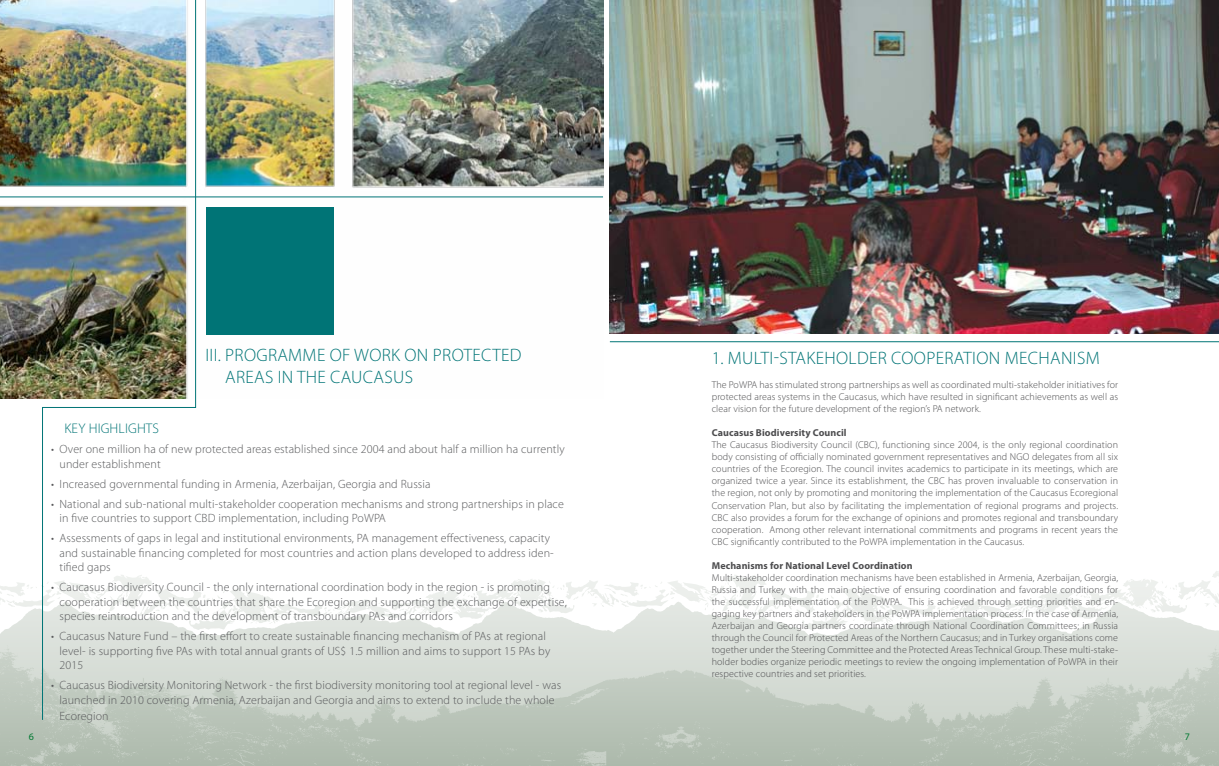
<style>
.page{position:relative;width:1219px;height:766px;background:#fff}
.page>*{position:absolute;margin:0;border:0;box-sizing:border-box;transform-origin:0 0}
.t1{font:300 18px/21.6px "Myriad Pro";letter-spacing:.02em;color:#007476}
.t2{font:300 14px "Myriad Pro";letter-spacing:.01em;color:#007476}
.t3{font:300 12px/14.4px "Myriad Pro";letter-spacing:.01em;color:#58595b}
.t4{font:300 10px/12px "Myriad Pro";letter-spacing:.01em;color:#4d4d4f;text-align:justify}
.t5{font:700 10px "Myriad Pro";letter-spacing:.01em;color:#4d4d4f}
.t6{font:10px "Myriad Pro";color:#007931}
</style>
<div class="page">
<svg style="left:0;top:630px;width:1219px;height:135px;background:#c6cfc5"></svg>
<svg style="left:0;top:571px;width:1219px;height:59px"></svg>
<img style="left:0;top:0;width:603px;height:398px">
<img style="left:610px;top:0;width:609px;height:333px">
<hr style="left:0;top:197px;width:603px;height:1px;background:#007476">
<hr style="left:610px;top:341px;width:609px;height:1px;background:#007476">
<img style="left:42px;top:0;width:154px;height:720px">
<div style="left:206px;top:207px;width:127px;height:127px;background:#007476"></div>
<h1 class="t1" style="left:225px;top:344px;width:298px;text-indent:-20px">III. PROGRAMME OF WORK ON PROTECTED<br>AREAS IN THE CAUCASUS</h1>
<h2 class="t2" style="left:65px;top:420px;width:96px">KEY HIGHLIGHTS</h2>
<p class="t3" style="left:60px;top:442px;width:507px;text-indent:-9px">• Over one million ha of new protected areas established since 2004 and about half a million ha currently under establishment</p>
<p class="t3" style="left:51px;top:476px;width:381px">• Increased governmental funding in Armenia, Azerbaijan, Georgia and Russia</p>
<p class="t3" style="left:60px;top:496px;width:506px;text-indent:-9px">• National and sub-national multi-stakeholder cooperation mechanisms and strong partnerships in place in five countries to support CBD implementation, including PoWPA</p>
<p class="t3" style="left:60px;top:531px;width:496px;text-indent:-9px">• Assessments of gaps in legal and institutional environments, PA management effectiveness, capacity and sustainable financing completed for most countries and action plans developed to address iden&shy;tified gaps</p>
<p class="t3" style="left:60px;top:580px;width:509px;text-indent:-9px">• Caucasus Biodiversity Council - the only international coordination body in the region - is promoting cooperation between the countries that share the Ecoregion and supporting the exchange of expertise, species reintroduction and the development of transboundary PAs and corridors</p>
<p class="t3" style="left:60px;top:628px;width:492px;text-indent:-9px">• Caucasus Nature Fund – the first effort to create sustainable financing mechanism of PAs at regional level- is supporting five PAs with total annual grants of US$ 1.5 million and aims to support 15 PAs by<br>2015</p>
<p class="t3" style="left:51px;top:677px;width:512px;text-align:center">• Caucasus Biodiversity Monitoring Network - the first biodiversity monitoring tool at regional level - was launched in 2010 covering Armenia, Azerbaijan and Georgia and aims to extend to include the whole</p>
<p class="t3" style="left:60px;top:708px;width:51px">Ecoregion</p>
<h1 class="t1" style="left:712px;top:347px;width:389px">1. MULTI-STAKEHOLDER COOPERATION MECHANISM</h1>
<p class="t4" style="left:712px;top:379px;width:408px">The PoWPA has stimulated strong partnerships as well as coordinated multi-stakeholder initiatives for protected areas systems in the Caucasus, which have resulted in significant achievements as well as clear vision for the future development of the region’s PA network.</p>
<p class="t5" style="left:712px;top:426px;width:136px">Caucasus Biodiversity Council</p>
<p class="t4" style="left:712px;top:439px;width:408px">The Caucasus Biodiversity Council (CBC), functioning since 2004, is the only regional coordination body consisting of officially nominated government representatives and NGO delegates from all six countries of the Ecoregion. The council invites academics to participate in its meetings, which are organized twice a year. Since its establishment, the CBC has proven invaluable to conservation in the region, not only by promoting and monitoring the implementation of the Caucasus Ecoregional Conservation Plan, but also by facilitating the implementation of regional programs and projects.<br>CBC also provides a forum for the exchange of opinions and promotes regional and transboundary cooperation. Among other relevant international commitments and programs in recent years the CBC significantly contributed to the PoWPA implementation in the Caucasus.</p>
<p class="t5" style="left:712px;top:558px;width:202px">Mechanisms for National Level Coordination</p>
<p class="t4" style="left:712px;top:571px;width:408px">Multi-stakeholder coordination mechanisms have been established in Armenia, Azerbaijan, Georgia, Russia and Turkey with the main objective of ensuring coordination and favorable conditions for the successful implementation of the PoWPA. This is achieved through setting priorities and en&shy;gaging key partners and stakeholders in the PoWPA implementation process. In the case of Armenia, Azerbaijan and Georgia partners coordinate through National Coordination Committees; in Russia through the Council for Protected Areas of the Northern Caucasus; and in Turkey organisations come together under the Steering Committee and the Protected Areas Technical Group. These multi-stake&shy;holder bodies organize periodic meetings to review the ongoing implementation of PoWPA in their respective countries and set priorities.</p>
<p class="t6" style="left:29px;top:730px;width:7px">6</p>
<p class="t6" style="left:1185px;top:730px;width:7px">7</p>
</div>
